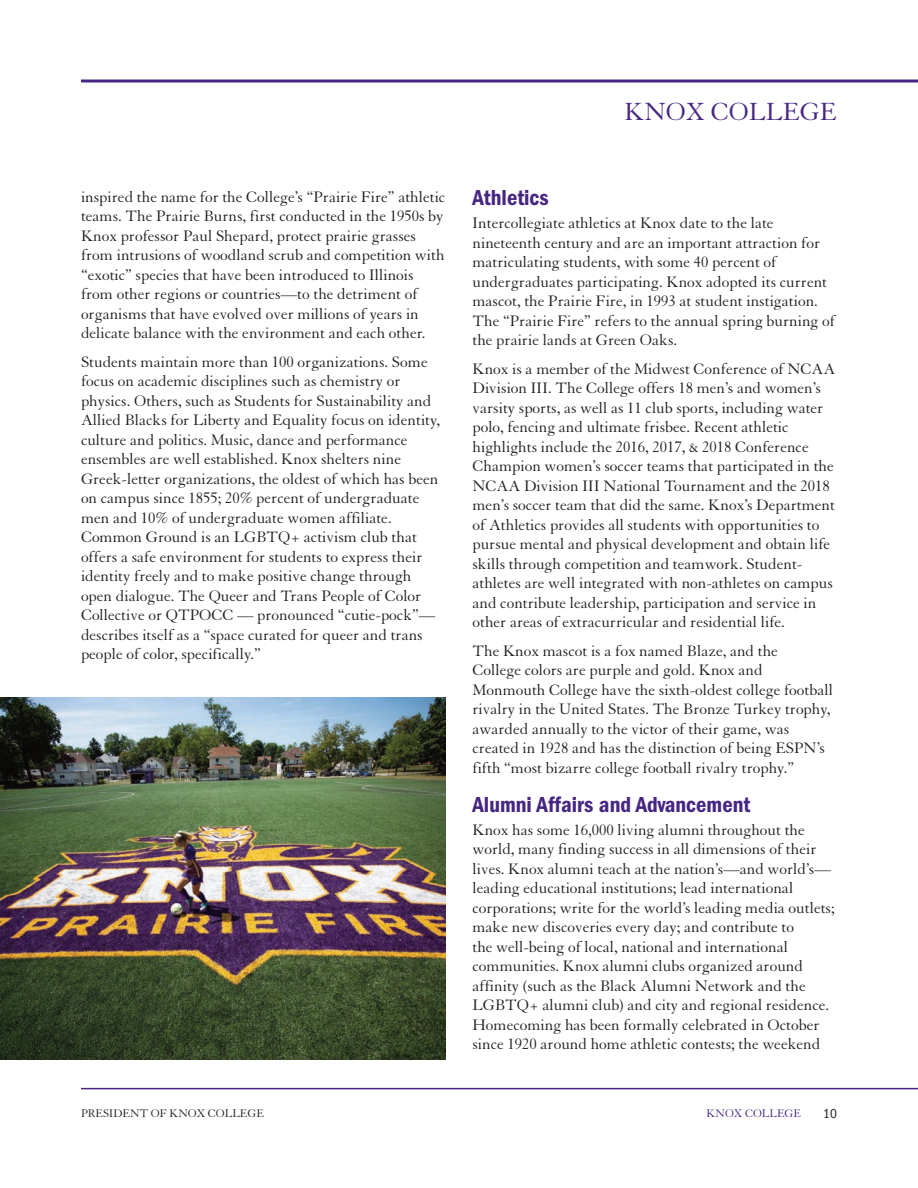
<style>
.page{position:relative;width:918px;height:1188px;background:#fff}
.page>*{position:absolute;margin:0;border:0;box-sizing:border-box;transform-origin:0 0}
.t1{font:27px "Granjon";color:#472683}
.t2{font:600 condensed 22.5px "Franklin Gothic";color:#472683}
.t3{font:16.5px/19.5px "Granjon";color:#231f20}
.t4{font:condensed 13.5px "Franklin Gothic";color:#231f20}
.t5{font:12px "Granjon";color:#231f20}
.t6{font:12px "Granjon";color:#472683}
</style>
<div class="page">
<hr style="left:81px;top:1088px;width:837px;height:1px;background:#472683">
<hr style="left:81px;top:80px;width:837px;height:2px;background:#472683">
<img style="left:0;top:698px;width:446px;height:362px">
<h1 class="t1" style="left:624px;top:102px;width:214px">KNOX COLLEGE</h1>
<p class="t3" style="left:81px;top:188px;width:366px">inspired the name for the College’s “Prairie Fire” athletic teams. The Prairie Burns, first conducted in the 1950s by Knox professor Paul Shepard, protect prairie grasses from intrusions of woodland scrub and competition with “exotic” species that have been introduced to Illinois from other regions or countries—to the detriment of organisms that have evolved over millions of years in delicate balance with the environment and each other.</p>
<p class="t3" style="left:81px;top:353px;width:361px">Students maintain more than 100 organizations. Some focus on academic disciplines such as chemistry or physics. Others, such as Students for Sustainability and Allied Blacks for Liberty and Equality focus on identity, culture and politics. Music, dance and performance ensembles are well established. Knox shelters nine Greek-letter organizations, the oldest of which has been on campus since 1855; 20% percent of undergraduate men and 10% of undergraduate women affiliate.<br>Common Ground is an LGBTQ+ activism club that offers a safe environment for students to express their identity freely and to make positive change through open dialogue. The Queer and Trans People of Color Collective or QTPOCC — pronounced “cutie-pock”— describes itself as a “space curated for queer and trans people of color, specifically.”</p>
<h2 class="t2" style="left:472px;top:190px;width:78px">Athletics</h2>
<p class="t3" style="left:472px;top:215px;width:364px">Intercollegiate athletics at Knox date to the late nineteenth century and are an important attraction for matriculating students, with some 40 percent of undergraduates participating. Knox adopted its current mascot, the Prairie Fire, in 1993 at student instigation.<br>The “Prairie Fire” refers to the annual spring burning of the prairie lands at Green Oaks.</p>
<p class="t3" style="left:472px;top:360px;width:364px">Knox is a member of the Midwest Conference of NCAA Division III. The College offers 18 men’s and women’s varsity sports, as well as 11 club sports, including water polo, fencing and ultimate frisbee. Recent athletic highlights include the 2016, 2017, &amp; 2018 Conference Champion women’s soccer teams that participated in the NCAA Division III National Tournament and the 2018 men’s soccer team that did the same. Knox’s Department of Athletics provides all students with opportunities to pursue mental and physical development and obtain life skills through competition and teamwork. Student&shy;athletes are well integrated with non-athletes on campus and contribute leadership, participation and service in other areas of extracurricular and residential life.</p>
<p class="t3" style="left:472px;top:642px;width:362px">The Knox mascot is a fox named Blaze, and the<br>College colors are purple and gold. Knox and Monmouth College have the sixth-oldest college football rivalry in the United States. The Bronze Turkey trophy, awarded annually to the victor of their game, was created in 1928 and has the distinction of being ESPN’s fifth “most bizarre college football rivalry trophy.”</p>
<h2 class="t2" style="left:472px;top:797px;width:279px">Alumni Affairs and Advancement</h2>
<p class="t3" style="left:472px;top:821px;width:364px">Knox has some 16,000 living alumni throughout the world, many finding success in all dimensions of their lives. Knox alumni teach at the nation’s—and world’s— leading educational institutions; lead international corporations; write for the world’s leading media outlets; make new discoveries every day; and contribute to<br>the well-being of local, national and international communities. Knox alumni clubs organized around affinity (such as the Black Alumni Network and the LGBTQ+ alumni club) and city and regional residence.<br>Homecoming has been formally celebrated in October since 1920 around home athletic contests; the weekend</p>
<p class="t5" style="left:81px;top:1109px;width:184px">PRESIDENT OF KNOX COLLEGE</p>
<p class="t6" style="left:707px;top:1109px;width:96px">KNOX COLLEGE</p>
<p class="t4" style="left:823px;top:1109px;width:15px">10</p>
</div>
